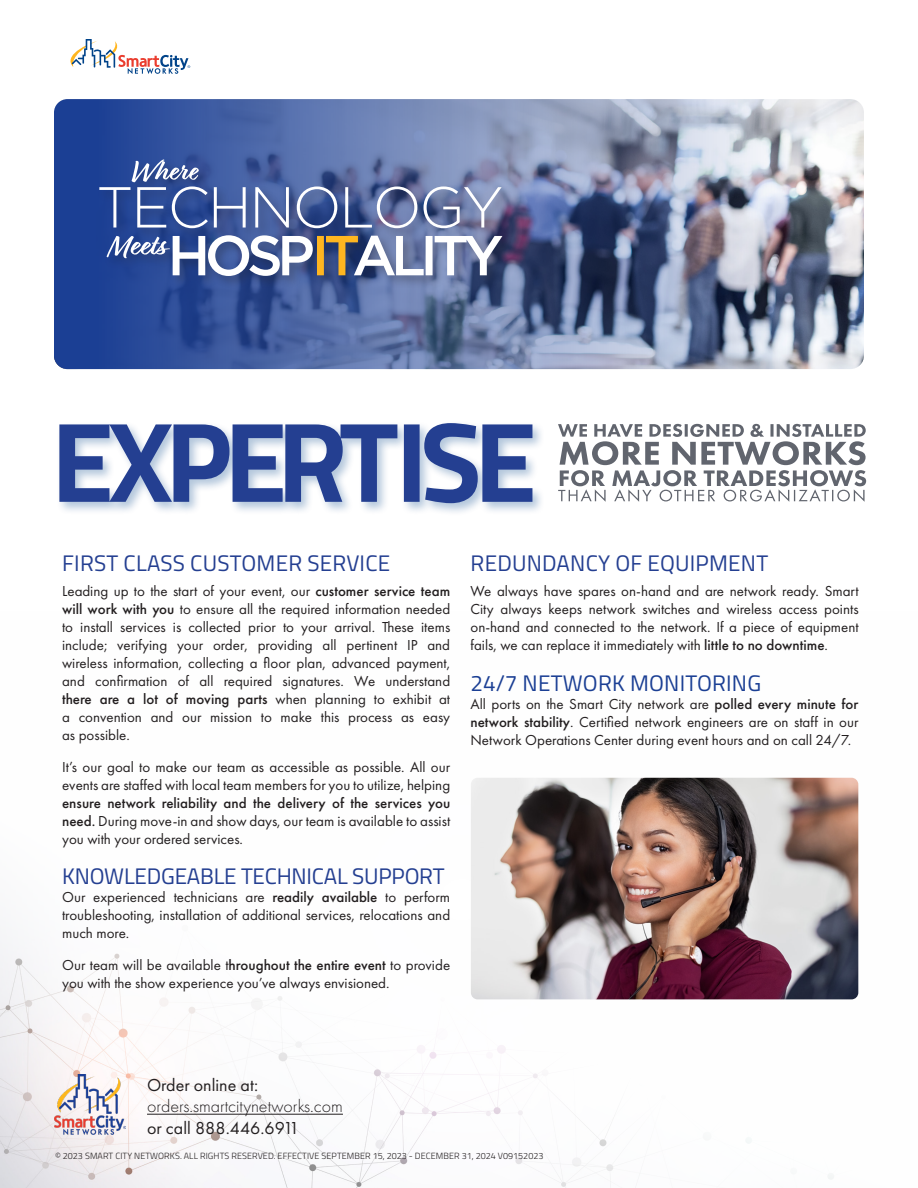
<style>
.page{position:relative;width:918px;height:1188px;background:#fff}
.page>*{position:absolute;margin:0;border:0;box-sizing:border-box;transform-origin:0 0}
.Proudly_Titles{font:22.5px "Titillium Web";letter-spacing:.01em;color:#243f91}
.Proudly_Body_Text{font:22.5px "Titillium Web";letter-spacing:-.01em;color:#243f91}
.Proudly_Body_Text-2{font:22.5px "Titillium Web";letter-spacing:.01em;color:#1b3f94}
.Body_Text{font:18px "Futura PT";color:#231f20}
.Body_Text-2{font:300 18px "Futura PT";color:#231f20}
.Proudly_Body_Text-3{font:15px/18px "Futura PT";color:#231f20;text-align:justify}
.t1{font:300 9px "Titillium Web";letter-spacing:.01em;color:#231f20}
.s1{font-weight:500}
</style>
<div class="page">
<img style="left:0;top:777px;width:859px;height:411px">
<img style="left:54px;top:99px;width:810px;height:270px;border-radius:14px">
<svg style="left:70px;top:39px;width:120px;height:35px"></svg>
<div style="left:96px;top:157px;width:418px;height:132px;background:#231f20;opacity:.3"></div>
<svg style="left:99px;top:159px;width:403px;height:69px;background:#6174a8"></svg>
<svg style="left:106px;top:235px;width:396px;height:41px"></svg>
<div style="left:56px;top:420px;width:489px;height:96px;background:#004389;opacity:.3"></div>
<svg style="left:59px;top:423px;width:473px;height:80px"></svg>
<svg style="left:558px;top:424px;width:308px;height:78px"></svg>
<img style="left:471px;top:778px;width:387px;height:221px">
<hr style="left:147px;top:1114px;width:196px;height:1px;background:#231f20">
<img style="left:54px;top:1075px;width:72px;height:59px">
<p class="Proudly_Titles" style="left:62px;top:547px;width:330px">FIRST CLASS CUSTOMER SERVICE</p>
<p class="Proudly_Body_Text-3" style="left:62px;top:582px;width:390px">Leading up to the start of your event, our <span class="s1">customer service team will work with you</span> to ensure all the required information needed to install services is collected prior to your arrival. These items include; verifying your order, providing all pertinent IP and wireless information, collecting a floor plan, advanced payment, and confirmation of all required signatures. We understand <span class="s1">there are a lot of moving parts</span> when planning to exhibit at a convention and our mission to make this process as easy as possible.</p>
<p class="Proudly_Body_Text-3" style="left:62px;top:757px;width:390px">It’s our goal to make our team as accessible as possible. All our events are staffed with local team members for you to utilize, helping <span class="s1">ensure network reliability and the delivery of the services you need.</span> During move-in and show days, our team is available to assist you with your ordered services.</p>
<p class="Proudly_Body_Text" style="left:62px;top:860px;width:384px">KNOWLEDGEABLE TECHNICAL SUPPORT</p>
<p class="Proudly_Body_Text-3" style="left:62px;top:888px;width:390px">Our experienced technicians are <span class="s1">readily available</span> to perform troubleshooting, installation of additional services, relocations and much more.</p>
<p class="Proudly_Body_Text-3" style="left:62px;top:955px;width:390px">Our team will be available t<span class="s1">hroughout the entire event</span> to provide you with the show experience you’ve always envisioned.</p>
<p class="Proudly_Titles" style="left:471px;top:547px;width:299px">REDUNDANCY OF EQUIPMENT</p>
<p class="Proudly_Body_Text-3" style="left:470px;top:582px;width:390px">We always have spares on-hand and are network ready. Smart City always keeps network switches and wireless access points on-hand and connected to the network. If a piece of equipment fails, we can replace it immediately with <span class="s1">little to no downtime</span>.</p>
<p class="Proudly_Body_Text-2" style="left:470px;top:666px;width:292px">24/7 NETWORK MONITORING</p>
<p class="Proudly_Body_Text-3" style="left:470px;top:694px;width:390px">All ports on the Smart City network are <span class="s1">polled every minute for network stability</span>. Certified network engineers are on staff in our Network Operations Center during event hours and on call 24/7.</p>
<p class="Body_Text" style="left:147px;top:1074px;width:113px">Order online at:</p>
<p class="Body_Text-2" style="left:147px;top:1096px;width:197px">orders.smartcitynetworks.com</p>
<p class="Body_Text" style="left:147px;top:1117px;width:154px">or call 888.446.6911</p>
<p class="t1" style="left:55px;top:1150px;width:490px">© 2023 SMART CITY NETWORKS. ALL RIGHTS RESERVED. EFFECTIVE SEPTEMBER 15, 2023 - DECEMBER 31, 2024 V09152023</p>
</div>
